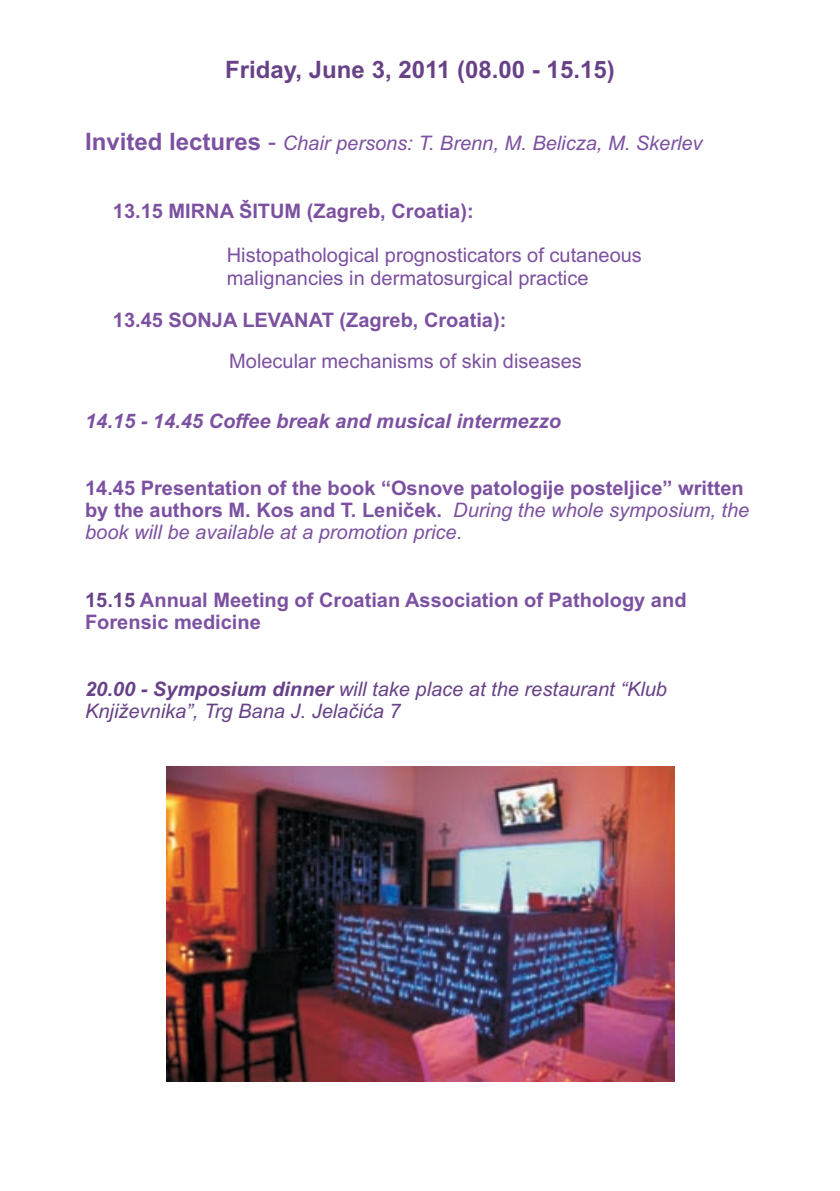
<style>
.page{position:relative;width:840px;height:1191px;background:#fff}
.page>*{position:absolute;margin:0;border:0;box-sizing:border-box;transform-origin:0 0}
.t1{font:700 24px "Arial";color:#674287}
.t2{font:700 20px/22.4px "Arial";color:#7c51a1}
.t3{font:20px/22.4px "Arial";color:#7c51a1}
.t4{font:italic 20px/22.4px "Arial";color:#674287}
.t5{font:italic 20px "Arial";color:#7c51a1}
.t6{font:italic 700 20px "Arial";color:#7c51a1}
.s1{font-weight:700;font-style:normal;font-size:24px}
.s2{font-style:normal;font-size:24px}
.s3{font-weight:400;font-style:italic}
.s4{color:#674287}
.s5{font-weight:700}
</style>
<div class="page">
<img style="left:166px;top:766px;width:508px;height:315px">
<p class="t1" style="left:225px;top:61px;width:391px">Friday, June 3, 2011 (08.00 - 15.15)</p>
<p class="t5" style="left:85px;top:135px;width:618px"><span class="s1">Invited lectures</span> <span class="s2">-</span> Chair persons: T. Brenn, M. Belicza, M. Skerlev</p>
<p class="t2" style="left:113px;top:201px;width:362px">13.15 MIRNA ŠITUM (Zagreb, Croatia):</p>
<p class="t3" style="left:227px;top:246px;width:416px">Histopathological prognosticators of cutaneous malignancies in dermatosurgical practice</p>
<p class="t2" style="left:113px;top:311px;width:395px">13.45 SONJA LEVANAT (Zagreb, Croatia):</p>
<p class="t3" style="left:229px;top:351px;width:354px">Molecular mechanisms of skin diseases</p>
<p class="t6" style="left:85px;top:413px;width:477px">14.15 - 14.45 Coffee break and musical intermezzo</p>
<p class="t2" style="left:85px;top:478px;width:665px">14.45 Presentation of the book “Osnove patologije posteljice” written by the authors M. Kos and T. Lenièek. <span class="s3">During the whole symposium, the book will be available at a promotion price.</span></p>
<p class="t2" style="left:85px;top:590px;width:602px"><span class="s4">15.15</span> Annual Meeting of Croatian Association of Pathology and</p>
<p class="t2" style="left:85px;top:612px;width:177px">Forensic medicine</p>
<p class="t4" style="left:85px;top:679px;width:583px"><span class="s5">20.00 - Symposium dinner</span> will take place at the restaurant “Klub<br>Književnika”, Trg Bana J. Jelaèiæa 7</p>
</div>
